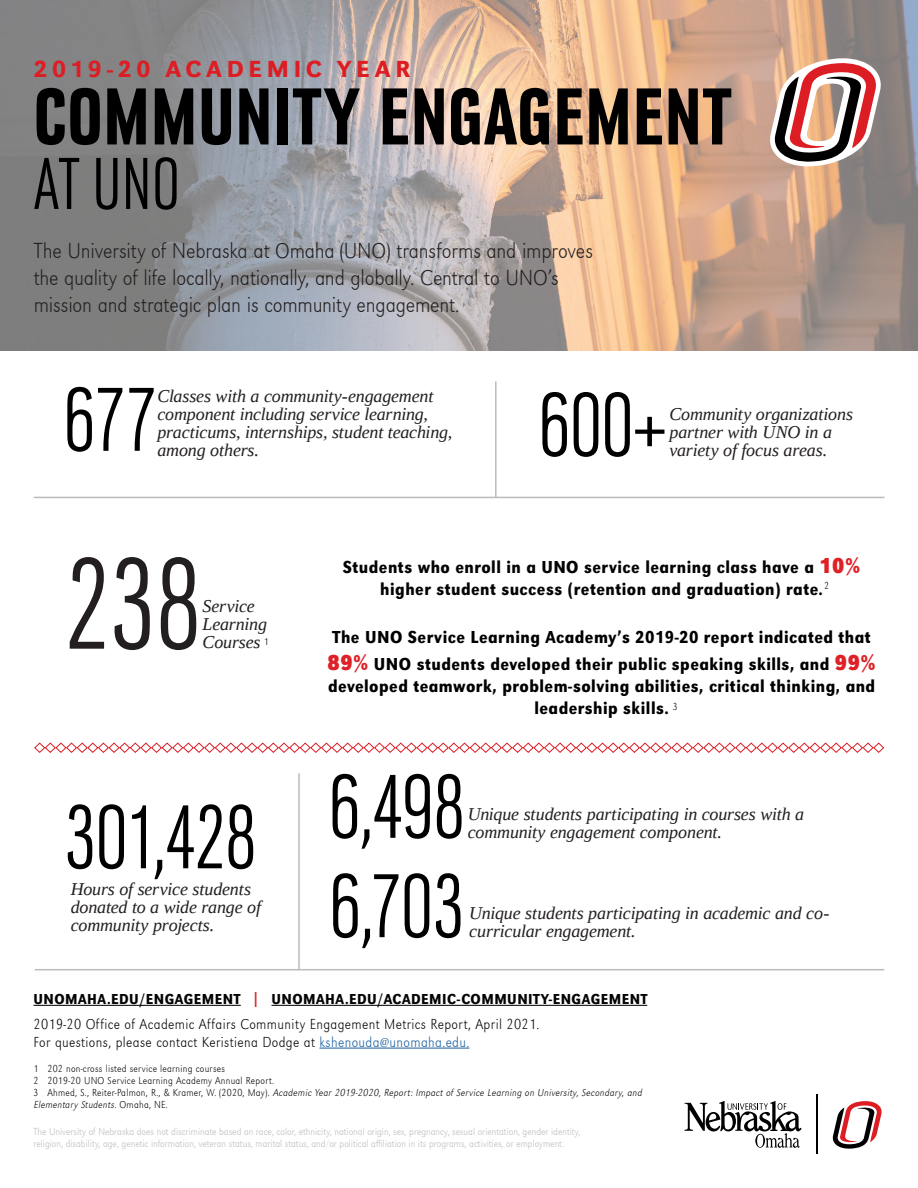
<style>
.page{position:relative;width:918px;height:1188px;background:#fff}
.page>*{position:absolute;margin:0;border:0;box-sizing:border-box;transform-origin:0 0}
.t1{font:300 138px "URW Grotesk Con";color:#231f20}
.t2{font:300 96.3px "URW Grotesk Con";letter-spacing:-.025em;color:#000001}
.Sub_1{font:700 84px "URW Grotesk Con";color:#000001}
.Sub_1-2{font:300 76.5px "URW Grotesk Con";color:#000001}
.t3{font:500 24px "URW Grotesk";letter-spacing:.195em;color:#dd1d24}
.Main_-_Intro_Paragra{font:300 expanded 22.5px/27px "URW Grotesk Ext Nar";letter-spacing:-.01em;color:#231f20}
.t4{font:italic 18px/18px "Liberation Serif";letter-spacing:-.01em;color:#231f20}
.Sub_1-3{font:500 18px/27px "URW Grotesk Ext Nar";letter-spacing:.025em;color:#000001}
.Sub_1-4{font:500 18px/21.6px "URW Grotesk Ext Nar";letter-spacing:.025em;color:#040503;text-align:center}
.footnotes_-_white{font:300 expanded 15px/18px "URW Grotesk Ext Nar";letter-spacing:.025em;color:#000001}
.footnotes_-_white-2{font:500 15px "URW Grotesk Ext Nar";letter-spacing:.03em;color:#040503}
.t5{font:300 expanded 10.5px/12.6px "URW Grotesk Ext Nar";color:#bcbbbc}
.Sub_1-5{font:italic 300 expanded 10.5px/12px "URW Grotesk Ext Nar";color:#000001}
.footnotes_-_white-3{font:300 expanded 10.5px "URW Grotesk Ext Nar";letter-spacing:.025em;color:#000001}
.Sub_1-6{font:300 expanded 10.5px "URW Grotesk Ext Nar";color:#000001}
.s1{font-weight:700;font-size:22.5px;color:#df2127}
.s2{font-weight:700;font-size:18px;color:#df2127}
.s3{color:#175d9e}
.s4{font-style:normal}
</style>
<div class="page">
<img style="left:0;top:0;width:918px;height:351px">
<svg style="left:770px;top:58px;width:111px;height:108px"></svg>
<hr style="left:495px;top:381px;width:2px;height:116px;background:#bcbbbc">
<hr style="left:34px;top:497px;width:851px;height:1px;background:#bcbbbc">
<svg style="left:685px;top:1101px;width:117px;height:47px"></svg>
<hr style="left:816px;top:1094px;width:2px;height:60px;background:#000001">
<svg style="left:832px;top:1101px;width:50px;height:48px"></svg>
<hr style="left:298px;top:773px;width:2px;height:197px;background:#bcbbbc">
<hr style="left:35px;top:969px;width:849px;height:1px;background:#bcbbbc">
<hr style="left:33px;top:1005px;width:208px;height:1px;background:#040503">
<hr style="left:271px;top:1005px;width:376px;height:1px;background:#040503">
<hr style="left:319px;top:1048px;width:150px;height:1px;background:#175d9e">
<svg style="left:34px;top:742px;width:851px;height:11px"></svg>
<p class="t3" style="left:33px;top:55px;width:379px">2019-20 ACADEMIC YEAR</p>
<p class="Sub_1" style="left:33px;top:72px;width:699px">COMMUNITY ENGAGEMENT</p>
<p class="Sub_1-2" style="left:33px;top:145px;width:148px">AT UNO</p>
<p class="Main_-_Intro_Paragra" style="left:34px;top:237px;width:561px">The University of Nebraska at Omaha (UNO) transforms and improves the quality of life locally, nationally, and globally. Central to UNO’s mission and strategic plan is community engagement.</p>
<p class="t2" style="left:62px;top:370px;width:97px">677</p>
<p class="t4" style="left:157px;top:387px;width:296px">Classes with a community-engagement component including service learning, practicums, internships, student teaching,</p>
<p class="t4" style="left:157px;top:441px;width:103px">among others.</p>
<p class="t2" style="left:537px;top:375px;width:130px">600+</p>
<p class="t4" style="left:669px;top:405px;width:185px">Community organizations partner with UNO in a</p>
<p class="t4" style="left:669px;top:441px;width:159px">variety of focus areas.</p>
<p class="t1" style="left:64px;top:533px;width:141px">238</p>
<p class="t4" style="left:202px;top:597px;width:66px">Service<br>Learning</p>
<p class="t4" style="left:202px;top:633px;width:60px">Courses</p>
<p class="Sub_1-6" style="left:264px;top:635px;width:7px">1</p>
<p class="Sub_1-4" style="left:343px;top:557px;width:519px">Students who enroll in a UNO service learning class have a <span class="s1">10% </span>higher student success (retention and graduation) rate.</p>
<p class="Sub_1-3" style="left:328px;top:624px;width:550px">The UNO Service Learning Academy’s 2019-20 report indicated that<br><span class="s1">89%</span> UNO students developed their public speaking skills, and <span class="s1">99%</span></p>
<p class="Sub_1-3" style="left:328px;top:675px;width:549px;line-height:21.6px;text-align:center">developed teamwork, problem-solving abilities, critical thinking, and leadership skills.</p>
<p class="Sub_1-6" style="left:824px;top:579px;width:7px">2</p>
<p class="Sub_1-6" style="left:673px;top:700px;width:6px">3</p>
<p class="t2" style="left:328px;top:757px;width:140px">6,498</p>
<p class="t2" style="left:64px;top:787px;width:196px">301,428</p>
<p class="t4" style="left:468px;top:805px;width:338px">Unique students participating in courses with a</p>
<p class="t4" style="left:468px;top:823px;width:256px">community engagement component.</p>
<p class="t2" style="left:328px;top:856px;width:139px">6,703</p>
<p class="t4" style="left:71px;top:880px;width:192px">Hours of service students donated to a wide range of community projects.</p>
<p class="t4" style="left:469px;top:904px;width:362px">Unique students participating in academic and co-</p>
<p class="t4" style="left:469px;top:922px;width:168px">curricular engagement.</p>
<p class="footnotes_-_white-2" style="left:33px;top:990px;width:615px">UNOMAHA.EDU/ENGAGEMENT <span class="s2">|</span> UNOMAHA.EDU/ACADEMIC-COMMUNITY-ENGAGEMENT</p>
<p class="footnotes_-_white" style="left:33px;top:1015px;width:507px">2019-20 Office of Academic Affairs Community Engagement Metrics Report, April 2021.<br>For questions, please contact Keristiena Dodge at <span class="s3">kshenouda@unomaha.edu.</span></p>
<p class="footnotes_-_white-3" style="left:33px;top:1063px;width:193px">1 202 non-cross listed service learning courses</p>
<p class="footnotes_-_white-3" style="left:33px;top:1075px;width:242px">2 2019-20 UNO Service Learning Academy Annual Report.</p>
<p class="Sub_1-5" style="left:33px;top:1087px;width:612px"><span class="s4">3 A h m e d , S . , Re i te r- Pa l m o n , R . , &amp; Kra m e r, W. ( 2 0 2 0, M ay) .</span> Academic Year 2019-2020, Report: Impact of Service Learning on University, Secondary, and<br>Elementary Students. <span class="s4">O m a h a , N E .</span></p>
<p class="t5" style="left:33px;top:1125px;width:548px">The University of Nebraska does not discriminate based on race, color, ethnicity, national origin, sex, pregnancy, sexual orientation, gender identity, religion, disability, age, genetic information, veteran status, marital status, and/or political affiliation in its programs, activities, or employment.</p>
</div>
